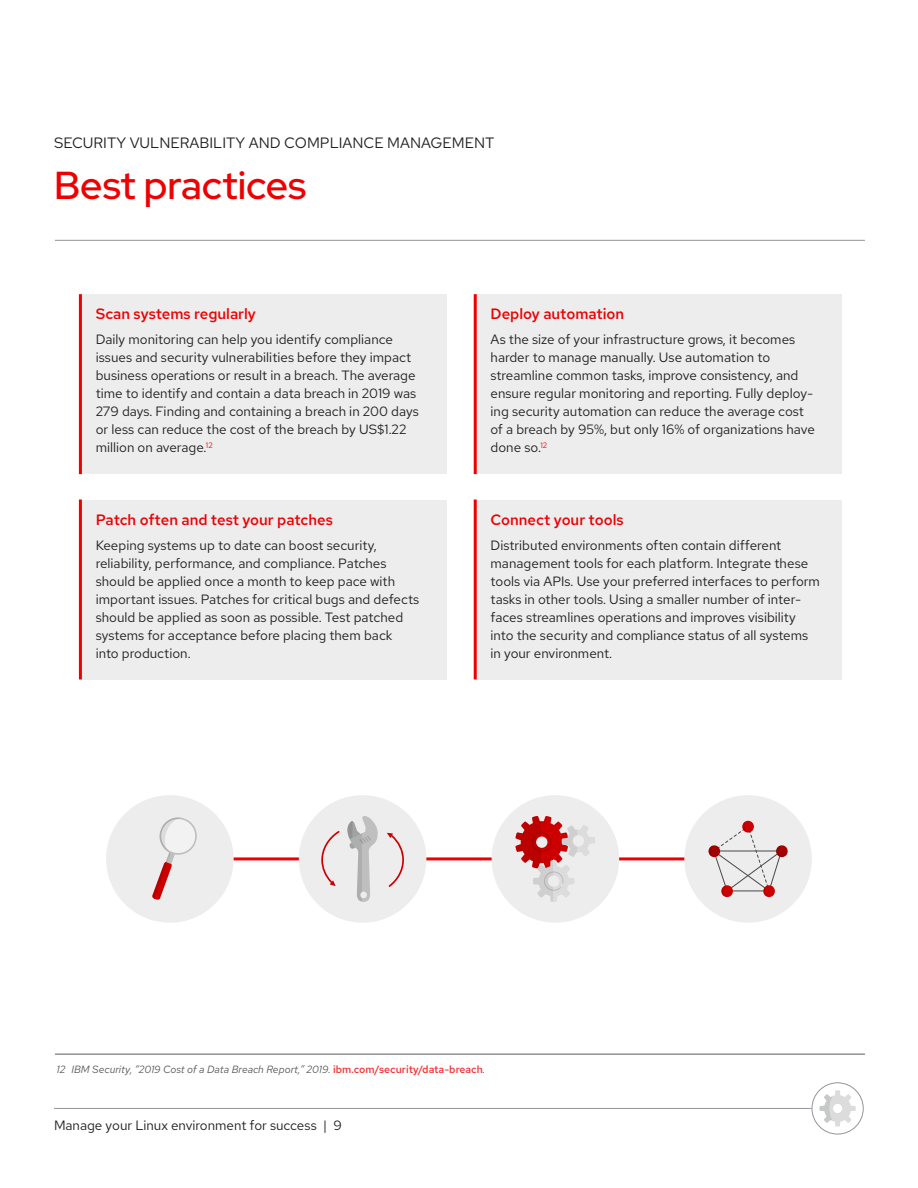
<style>
.page{position:relative;width:918px;height:1188px;background:#fff}
.page>*{position:absolute;margin:0;border:0;box-sizing:border-box;transform-origin:0 0}
.t1{font:500 39px "Red Hat Display";color:#e00}
.t2{font:500 15px "Red Hat Text";color:#e00}
.t3{font:15px "Red Hat Text";color:#231f20}
.t4{font:13.5px/18px "Red Hat Text";color:#231f20}
.t5{font:italic 10.5px "Red Hat Text";color:#57585a}
.s1{font-weight:500;font-style:normal;color:#f13333}
</style>
<div class="page">
<hr style="left:54px;top:1108px;width:758px;height:1px;background:#939598">
<div style="left:812px;top:1082px;width:52px;height:52px;border:1px solid #939598;border-radius:50%"></div>
<svg style="left:820px;top:1090px;width:36px;height:37px"></svg>
<div style="left:833px;top:1104px;width:9px;height:9px;background:#fff;border-radius:50%"></div>
<hr style="left:55px;top:240px;width:810px;height:1px;background:#939598">
<div style="left:80px;top:294px;width:367px;height:180px;background:#ededed"></div>
<div style="left:475px;top:294px;width:366px;height:180px;background:#ededed"></div>
<div style="left:80px;top:500px;width:367px;height:179px;background:#ededed"></div>
<div style="left:475px;top:500px;width:366px;height:179px;background:#ededed"></div>
<hr style="left:474px;top:500px;width:3px;height:179px;background:#e00">
<hr style="left:79px;top:500px;width:3px;height:179px;background:#e00">
<hr style="left:474px;top:294px;width:3px;height:180px;background:#e00">
<hr style="left:79px;top:294px;width:3px;height:180px;background:#e00">
<hr style="left:55px;top:1054px;width:810px;height:1px;background:#57585a">
<hr style="left:232px;top:857px;width:454px;height:3px;background:#e00">
<div style="left:106px;top:795px;width:128px;height:128px;background:#ededed;border-radius:50%"></div>
<div style="left:492px;top:795px;width:127px;height:128px;background:#ededed;border-radius:50%"></div>
<div style="left:684px;top:795px;width:128px;height:128px;background:#ededed;border-radius:50%"></div>
<div style="left:299px;top:795px;width:127px;height:128px;background:#ededed;border-radius:50%"></div>
<svg style="left:516px;top:816px;width:79px;height:86px"></svg>
<svg style="left:152px;top:817px;width:45px;height:83px"></svg>
<svg style="left:387px;top:833px;width:17px;height:54px"></svg>
<svg style="left:321px;top:816px;width:57px;height:86px"></svg>
<svg style="left:709px;top:821px;width:79px;height:76px"></svg>
<p class="t3" style="left:54px;top:133px;width:442px">SECURITY VULNERABILITY AND COMPLIANCE MANAGEMENT</p>
<h1 class="t1" style="left:54px;top:160px;width:254px">Best practices</h1>
<p class="t2" style="left:96px;top:304px;width:162px">Scan systems regularly</p>
<p class="t4" style="left:96px;top:330px;width:325px">Daily monitoring can help you identify compliance issues and security vulnerabilities before they impact business operations or result in a breach. The average time to identify and contain a data breach in 2019 was 279 days. Finding and containing a breach in 200 days or less can reduce the cost of the breach by US$1.22 million on average.<sup>12</sup></p>
<p class="t2" style="left:96px;top:510px;width:239px">Patch often and test your patches</p>
<p class="t4" style="left:96px;top:536px;width:325px">Keeping systems up to date can boost security, reliability, performance, and compliance. Patches should be applied once a month to keep pace with important issues. Patches for critical bugs and defects should be applied as soon as possible. Test patched systems for acceptance before placing them back<br>into production.</p>
<p class="t2" style="left:491px;top:304px;width:135px">Deploy automation</p>
<p class="t4" style="left:491px;top:330px;width:326px">As the size of your infrastructure grows, it becomes harder to manage manually. Use automation to streamline common tasks, improve consistency, and ensure regular monitoring and reporting. Fully deploy&shy;ing security automation can reduce the average cost of a breach by 95%, but only 16% of organizations have done so.<sup>12</sup></p>
<p class="t2" style="left:491px;top:510px;width:135px">Connect your tools</p>
<p class="t4" style="left:491px;top:536px;width:331px">Distributed environments often contain different management tools for each platform. Integrate these tools via APIs. Use your preferred interfaces to perform tasks in other tools. Using a smaller number of inter&shy;faces streamlines operations and improves visibility into the security and compliance status of all systems in your environment.</p>
<p class="t5" style="left:57px;top:1062px;width:430px">12 IBM Security, “2019 Cost of a Data Breach Report,” 2019. <span class="s1">ibm.com/security/data-breach</span>.</p>
<p class="t4" style="left:54px;top:1116px;width:289px">Manage your Linux environment for success | 9</p>
</div>
